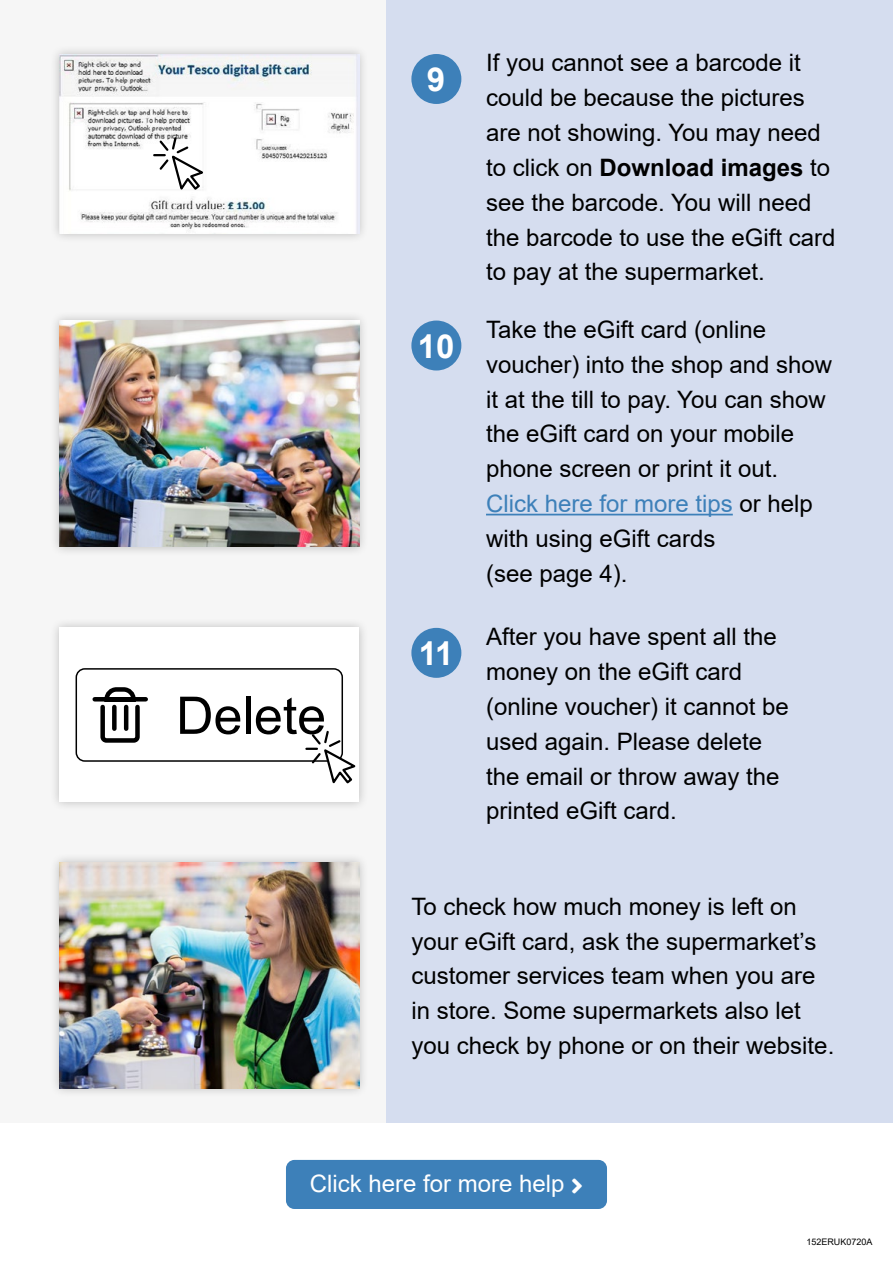
<style>
.page{position:relative;width:893px;height:1263px;background:#fff}
.page>*{position:absolute;margin:0;border:0;box-sizing:border-box;transform-origin:0 0}
.t1{font:51.9px "Arial";color:#000}
.t2{font:700 33px "Arial";color:#fff}
.t3{font:24px/34.8px "Arial";color:#000}
.t4{font:24px "Arial";color:#fff}
.t5{font:9px "Arial";color:#000}
.s1{font-weight:700}
.s2{color:#3d80b9}
</style>
<div class="page">
<div style="left:0;top:0;width:387px;height:1123px;background:#f6f6f6"></div>
<div style="left:387px;top:0;width:506px;height:1123px;background:#d5ddef"></div>
<div style="left:411px;top:321px;width:50px;height:49px;background:#3d80b9;border-radius:50%"></div>
<div style="left:411px;top:628px;width:50px;height:50px;background:#3d80b9;border-radius:50%"></div>
<hr style="left:486px;top:514px;width:247px;height:1px;background:#3d80b9">
<div style="left:286px;top:1160px;width:321px;height:49px;background:#3d80b9;border-radius:9px"></div>
<div style="left:411px;top:54px;width:50px;height:50px;background:#3d80b9;border-radius:50%"></div>
<div style="left:50px;top:44px;width:319px;height:200px;background:#000;opacity:.23"></div>
<img style="left:60px;top:54px;width:299px;height:180px">
<div style="left:50px;top:618px;width:319px;height:194px;background:#000;opacity:.23"></div>
<div style="left:60px;top:628px;width:299px;height:174px;background:#fff"></div>
<div style="left:50px;top:311px;width:319px;height:246px;background:#000;opacity:.23"></div>
<img style="left:60px;top:321px;width:299px;height:226px">
<div style="left:50px;top:852px;width:319px;height:246px;background:#000;opacity:.23"></div>
<img style="left:60px;top:862px;width:299px;height:227px">
<svg style="left:152px;top:136px;width:56px;height:58px"></svg>
<div style="left:76px;top:668px;width:267px;height:94px;border:2px solid #000;border-radius:9px"></div>
<svg style="left:92px;top:687px;width:56px;height:56px"></svg>
<svg style="left:304px;top:729px;width:56px;height:58px"></svg>
<h1 class="t1" style="left:176px;top:680px;width:151px">Delete</h1>
<h2 class="t2" style="left:427px;top:56px;width:20px">9</h2>
<h2 class="t2" style="left:418px;top:323px;width:38px">10</h2>
<h2 class="t2" style="left:419px;top:630px;width:36px">11</h2>
<p class="t3" style="left:486px;top:45px;width:351px">If you cannot see a barcode it could be because the pictures are not showing. You may need to click on <span class="s1">Download images</span> to see the barcode. You will need the barcode to use the eGift card to pay at the supermarket.</p>
<p class="t3" style="left:486px;top:312px;width:348px">Take the eGift card (online voucher) into the shop and show it at the till to pay. You can show the eGift card on your mobile phone screen or print it out.<br><span class="s2">Click here for more tips</span> or help with using eGift cards<br>(see page 4).</p>
<p class="t3" style="left:486px;top:619px;width:304px">After you have spent all the money on the eGift card (online voucher) it cannot be used again. Please delete the email or throw away the printed eGift card.</p>
<p class="t3" style="left:411px;top:889px;width:424px">To check how much money is left on your eGift card, ask the supermarket’s customer services team when you are in store. Some supermarkets also let you check by phone or on their website.</p>
<p class="t4" style="left:310px;top:1167px;width:275px">Click here for more help ■●▼</p>
<p class="t5" style="left:806px;top:1235px;width:68px">152ERUK0720A</p>
</div>
